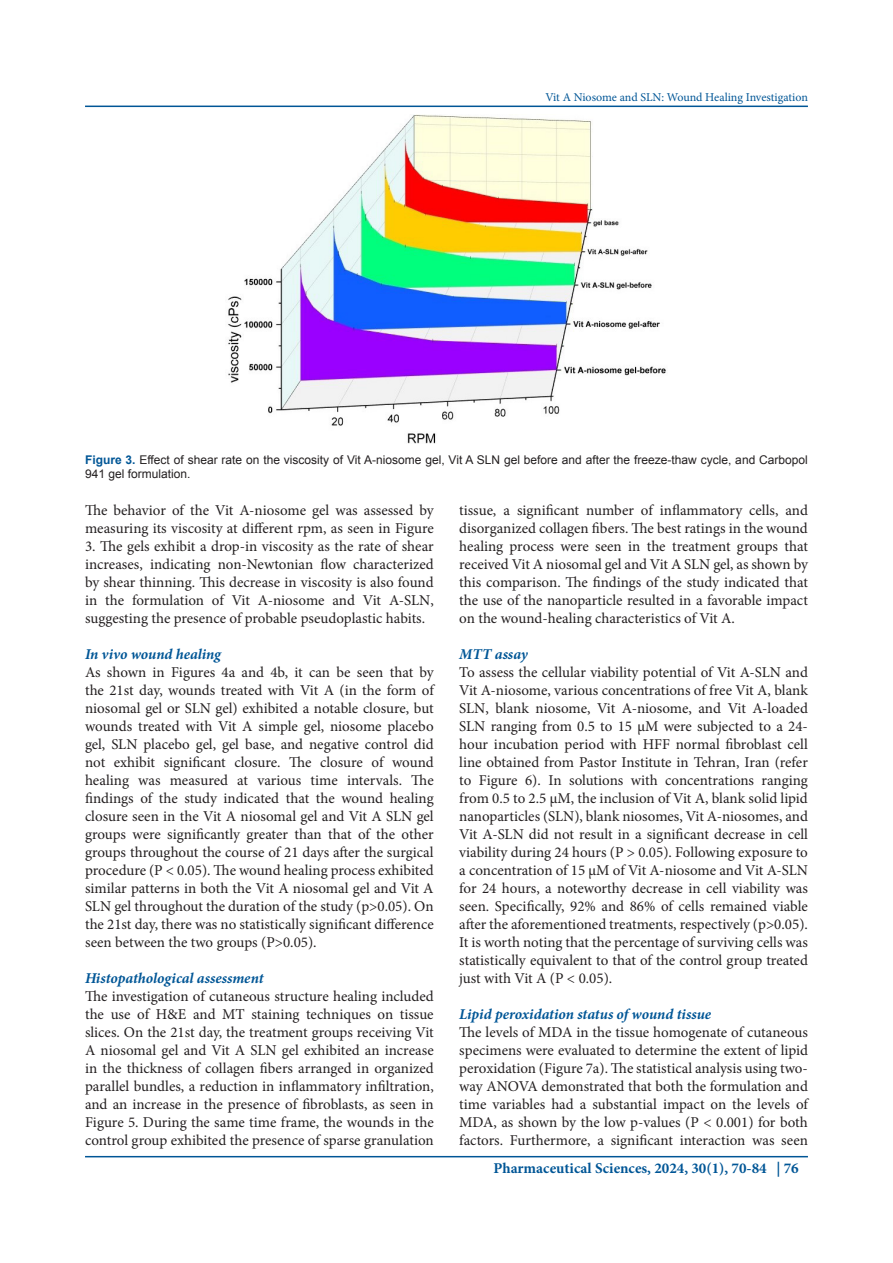
<style>
.page{position:relative;width:893px;height:1263px;background:#fff}
.page>*{position:absolute;margin:0;border:0;box-sizing:border-box;transform-origin:0 0}
.t1{font:15px/18px "Minion Pro";color:#231f20;text-align:justify}
.t2{font:italic 700 15px "Minion Pro";letter-spacing:-.005em;color:#005696}
.t3{font:700 15px "Minion Pro";color:#005696}
.t4{font:12px/14.4px "Arial";color:#231f20}
.t5{font:12px "Minion Pro";letter-spacing:-.005em;color:#005696}
.s1{font-weight:700;color:#005696}
</style>
<div class="page">
<hr style="left:85px;top:106px;width:723px;height:1px;background:#005696">
<hr style="left:85px;top:1156px;width:723px;height:1px;background:#005696">
<img style="left:228px;top:115px;width:438px;height:328px">
<p class="t5" style="left:545px;top:89px;width:264px">Vit A Niosome and SLN: Wound Healing Investigation</p>
<p class="t4" style="left:85px;top:452px;width:724px"><span class="s1">Figure 3.</span> Effect of shear rate on the viscosity of Vit A-niosome gel, Vit A SLN gel before and after the freeze-thaw cycle, and Carbopol<br>941 gel formulation.</p>
<p class="t1" style="left:85px;top:501px;width:350px">The behavior of the Vit A-niosome gel was assessed by measuring its viscosity at different rpm, as seen in Figure</p>
<p class="t1" style="left:85px;top:537px;width:350px">3. The gels exhibit a drop-in viscosity as the rate of shear increases, indicating non-Newtonian flow characterized by shear thinning. This decrease in viscosity is also found in the formulation of Vit A-niosome and Vit A-SLN, suggesting the presence of probable pseudoplastic habits.</p>
<p class="t2" style="left:85px;top:643px;width:137px">In vivo wound healing</p>
<p class="t1" style="left:85px;top:663px;width:350px">As shown in Figures 4a and 4b, it can be seen that by the 21st day, wounds treated with Vit A (in the form of niosomal gel or SLN gel) exhibited a notable closure, but wounds treated with Vit A simple gel, niosome placebo gel, SLN placebo gel, gel base, and negative control did not exhibit significant closure. The closure of wound healing was measured at various time intervals. The findings of the study indicated that the wound healing closure seen in the Vit A niosomal gel and Vit A SLN gel groups were significantly greater than that of the other groups throughout the course of 21 days after the surgical procedure (P &lt; 0.05). The wound healing process exhibited similar patterns in both the Vit A niosomal gel and Vit A SLN gel throughout the duration of the study (p&gt;0.05). On the 21st day, there was no statistically significant difference seen between the two groups (P&gt;0.05).</p>
<p class="t2" style="left:85px;top:967px;width:180px">Histopathological assessment</p>
<p class="t1" style="left:85px;top:987px;width:350px">The investigation of cutaneous structure healing included the use of H&amp;E and MT staining techniques on tissue slices. On the 21st day, the treatment groups receiving Vit A niosomal gel and Vit A SLN gel exhibited an increase in the thickness of collagen fibers arranged in organized parallel bundles, a reduction in inflammatory infiltration, and an increase in the presence of fibroblasts, as seen in Figure 5. During the same time frame, the wounds in the control group exhibited the presence of sparse granulation</p>
<p class="t1" style="left:459px;top:501px;width:350px">tissue, a significant number of inflammatory cells, and disorganized collagen fibers. The best ratings in the wound healing process were seen in the treatment groups that received Vit A niosomal gel and Vit A SLN gel, as shown by this comparison. The findings of the study indicated that the use of the nanoparticle resulted in a favorable impact on the wound-healing characteristics of Vit A.</p>
<p class="t2" style="left:459px;top:643px;width:70px">MTT assay</p>
<p class="t1" style="left:459px;top:663px;width:350px">To assess the cellular viability potential of Vit A-SLN and Vit A-niosome, various concentrations of free Vit A, blank SLN, blank niosome, Vit A-niosome, and Vit A-loaded SLN ranging from 0.5 to 15 μM were subjected to a 24- hour incubation period with HFF normal fibroblast cell line obtained from Pastor Institute in Tehran, Iran (refer to Figure 6). In solutions with concentrations ranging from 0.5 to 2.5 μM, the inclusion of Vit A, blank solid lipid nanoparticles (SLN), blank niosomes, Vit A-niosomes, and Vit A-SLN did not result in a significant decrease in cell viability during 24 hours (P &gt; 0.05). Following exposure to a concentration of 15 μM of Vit A-niosome and Vit A-SLN for 24 hours, a noteworthy decrease in cell viability was seen. Specifically, 92% and 86% of cells remained viable after the aforementioned treatments, respectively (p&gt;0.05).<br>It is worth noting that the percentage of surviving cells was statistically equivalent to that of the control group treated just with Vit A (P &lt; 0.05).</p>
<p class="t2" style="left:459px;top:1003px;width:253px">Lipid peroxidation status of wound tissue</p>
<p class="t1" style="left:459px;top:1023px;width:350px">The levels of MDA in the tissue homogenate of cutaneous specimens were evaluated to determine the extent of lipid peroxidation (Figure 7a). The statistical analysis using two&shy;way ANOVA demonstrated that both the formulation and time variables had a substantial impact on the levels of MDA, as shown by the low p-values (P &lt; 0.001) for both factors. Furthermore, a significant interaction was seen</p>
<p class="t3" style="left:494px;top:1158px;width:307px">Pharmaceutical Sciences, 2024, 30(1), 70-84 | 76</p>
</div>
